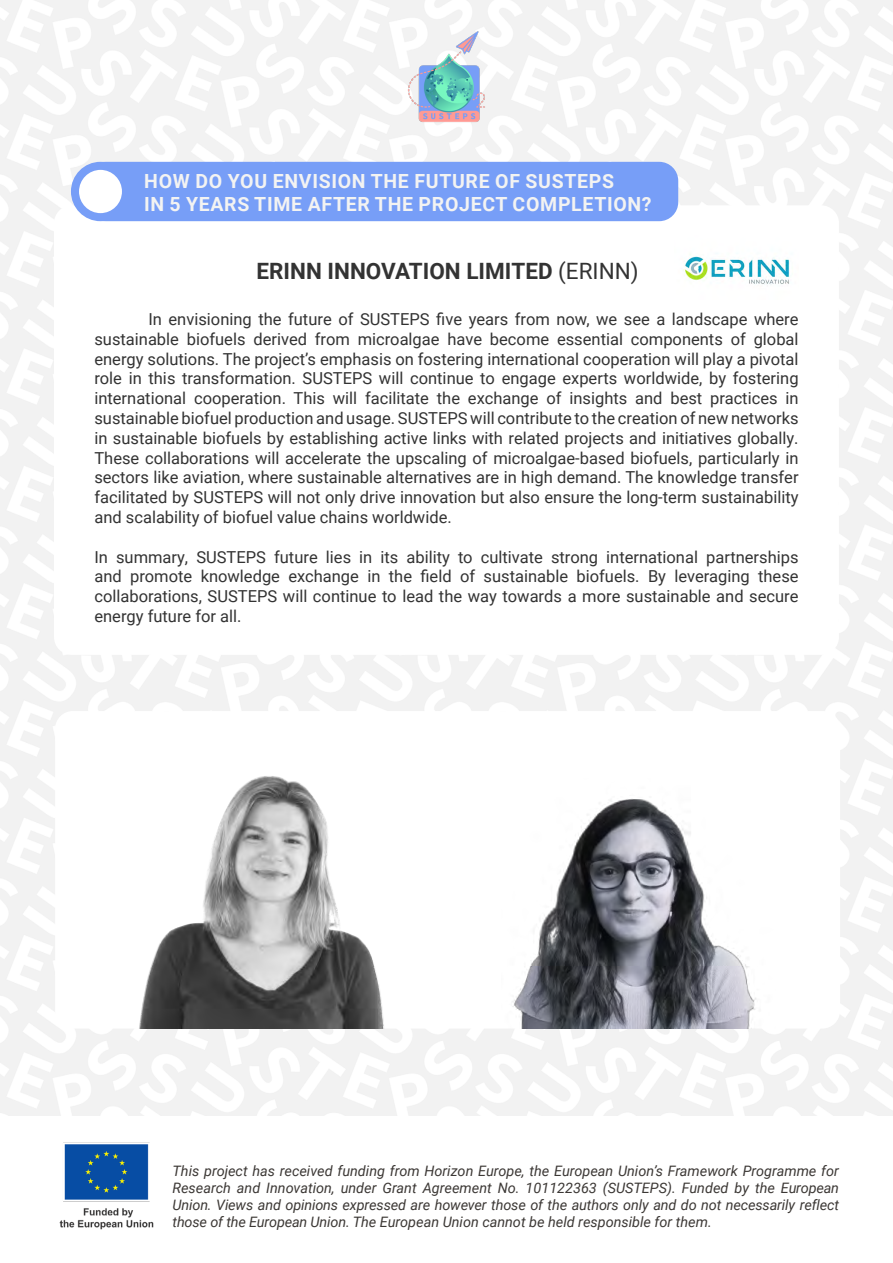
<style>
.page{position:relative;width:893px;height:1263px;background:#fff}
.page>*{position:absolute;margin:0;border:0;box-sizing:border-box;transform-origin:0 0}
.t1{font:700 22.5px "Roboto";color:#333}
.t2{font:700 19.5px/23.4px "Roboto";letter-spacing:.035em;color:#f3f3f2}
.t3{font:16.5px/19.8px "Roboto";color:#333;text-align:justify}
.t4{font:italic 14.4px/17.2px "Roboto";color:#3c3835;text-align:justify}
.s1{font-weight:400}
</style>
<div class="page">
<img style="left:0;top:0;width:893px;height:1116px">
<div style="left:54px;top:205px;width:785px;height:450px;background:#fff;border-radius:18px"></div>
<div style="left:55px;top:711px;width:785px;height:317px;background:#fff;border-radius:18px"></div>
<div style="left:87px;top:162px;width:591px;height:59px;background:#779ef7;border-radius:19px"></div>
<svg style="left:75px;top:166px;width:51px;height:51px;fill:#fff"></svg>
<div style="left:71px;top:162px;width:59px;height:59px;border:8px solid #779ef7;border-radius:50%"></div>
<img style="left:59px;top:1142px;width:95px;height:88px">
<img style="left:139px;top:776px;width:245px;height:252px">
<img style="left:512px;top:799px;width:244px;height:229px">
<img style="left:407px;top:30px;width:79px;height:93px">
<img style="left:683px;top:256px;width:106px;height:29px">
<p class="t2" style="left:144px;top:168px;width:509px">HOW DO YOU ENVISION THE FUTURE OF SUSTEPS<br>IN 5 YEARS TIME AFTER THE PROJECT COMPLETION?</p>
<h1 class="t1" style="left:257px;top:256px;width:383px">ERINN INNOVATION LIMITED <span class="s1">(ERINN)</span></h1>
<p class="t3" style="left:94px;top:309px;width:706px;text-indent:54px">In envisioning the future of SUSTEPS five years from now, we see a landscape where sustainable biofuels derived from microalgae have become essential components of global energy solutions. The project’s emphasis on fostering international cooperation will play a pivotal role in this transformation. SUSTEPS will continue to engage experts worldwide, by fostering international cooperation. This will facilitate the exchange of insights and best practices in sustainable biofuel production and usage. SUSTEPS will contribute to the creation of new networks in sustainable biofuels by establishing active links with related projects and initiatives globally.<br>These collaborations will accelerate the upscaling of microalgae-based biofuels, particularly in sectors like aviation, where sustainable alternatives are in high demand. The knowledge transfer facilitated by SUSTEPS will not only drive innovation but also ensure the long-term sustainability and scalability of biofuel value chains worldwide.</p>
<p class="t3" style="left:94px;top:546px;width:706px">In summary, SUSTEPS future lies in its ability to cultivate strong international partnerships and promote knowledge exchange in the field of sustainable biofuels. By leveraging these collaborations, SUSTEPS will continue to lead the way towards a more sustainable and secure energy future for all.</p>
<p class="t4" style="left:172px;top:1161px;width:668px">This project has received funding from Horizon Europe, the European Union’s Framework Programme for Research and Innovation, under Grant Agreement No. 101122363 (SUSTEPS). Funded by the European Union. Views and opinions expressed are however those of the authors only and do not necessarily reflect those of the European Union. The European Union cannot be held responsible for them.</p>
</div>
